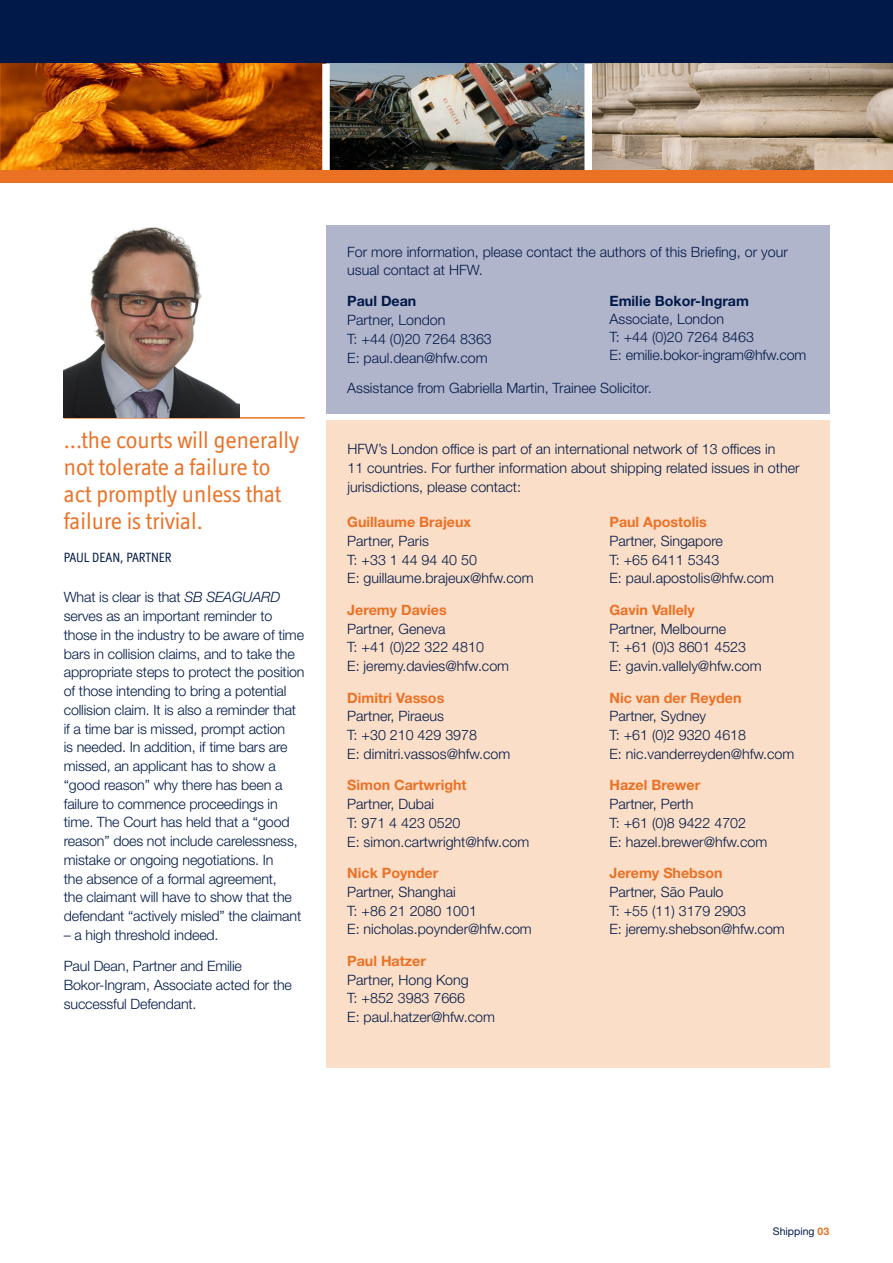
<style>
.page{position:relative;width:893px;height:1263px;background:#fff}
.page>*{position:absolute;margin:0;border:0;box-sizing:border-box;transform-origin:0 0}
.Pull_Quote{font:24px/27px "Officina Display ITC Std";color:#eb7125}
.Sub_Head{font:300 14.25px/18.8px "Helvetica Neue LT Std";color:#001948}
.BRIEFING_-_Bodytext{font:300 14.25px/18.8px "Helvetica Neue LT Std";letter-spacing:-.01em;color:#001948}
.Body_Copy{font:300 14.25px/18.8px "Helvetica Neue LT Std";color:#001948}
.Pull_Quote-2{font:13.5px "Officina Display ITC Std";color:#001948}
.t1{font:10.5px "Helvetica Neue LT Std";color:#001948}
.s1{font-style:italic}
.s2{font-weight:700}
.s3{font-weight:700;color:#eb7125}
</style>
<div class="page">
<div style="left:0;top:0;width:893px;height:170px;background:#001948"></div>
<img style="left:0;top:64px;width:322px;height:106px">
<img style="left:330px;top:64px;width:254px;height:106px">
<svg style="left:592px;top:64px;width:301px;height:106px;background:#b3a08b"></svg>
<div style="left:584px;top:64px;width:8px;height:106px;background:#fff"></div>
<div style="left:322px;top:64px;width:8px;height:106px;background:#fff"></div>
<div style="left:0;top:170px;width:893px;height:13px;background:#eb7125"></div>
<div style="left:326px;top:225px;width:503px;height:189px;background:#b1b5cb"></div>
<div style="left:326px;top:421px;width:503px;height:647px;background:#fbdec7"></div>
<hr style="left:64px;top:417px;width:241px;height:2px;background:#eb7125">
<img style="left:64px;top:227px;width:175px;height:190px">
<p class="Pull_Quote" style="left:64px;top:426px;width:237px">...the courts will generally not tolerate a failure to act promptly unless that failure is trivial.</p>
<p class="Pull_Quote-2" style="left:64px;top:549px;width:109px">PAUL DEAN, PARTNER</p>
<p class="BRIEFING_-_Bodytext" style="left:64px;top:588px;width:242px">What is clear is that <span class="s1">SB SEAGUARD </span>serves as an important reminder to those in the industry to be aware of time bars in collision claims, and to take the appropriate steps to protect the position of those intending to bring a potential collision claim. It is also a reminder that if a time bar is missed, prompt action<br>is needed. In addition, if time bars are missed, an applicant has to show a “good reason” why there has been a failure to commence proceedings in time. The Court has held that a “good reason” does not include carelessness, mistake or ongoing negotiations. In<br>the absence of a formal agreement,<br>the claimant will have to show that the defendant “actively misled” the claimant</p>
<p class="BRIEFING_-_Bodytext" style="left:64px;top:925px;width:156px">– a high threshold indeed.</p>
<p class="BRIEFING_-_Bodytext" style="left:64px;top:957px;width:230px">Paul Dean, Partner and Emilie<br>Bokor-Ingram, Associate acted for the successful Defendant.</p>
<p class="Body_Copy" style="left:347px;top:243px;width:442px;line-height:18px">For more information, please contact the authors of this Briefing, or your usual contact at HFW.</p>
<p class="Sub_Head" style="left:347px;top:292px;width:146px"><span class="s2">Paul Dean<br></span>Partner, London<br>T: +44 (0)20 7264 8363<br>E: paul.dean@hfw.com</p>
<p class="Sub_Head" style="left:609px;top:291px;width:198px;line-height:18px"><span class="s2">Emilie Bokor-Ingram<br></span>Associate, London<br>T: +44 (0)20 7264 8463<br>E: emilie.bokor-ingram@hfw.com</p>
<p class="Body_Copy" style="left:347px;top:379px;width:306px">Assistance from Gabriella Martin, Trainee Solicitor.</p>
<p class="Body_Copy" style="left:347px;top:439px;width:454px">HFW’s London office is part of an international network of 13 offices in<br>11 countries. For further information about shipping related issues in other jurisdictions, please contact:</p>
<p class="Sub_Head" style="left:347px;top:512px;width:188px"><span class="s3">Guillaume Brajeux<br></span>Partner, Paris<br>T: +33 1 44 94 40 50<br>E: guillaume.brajeux@hfw.com</p>
<p class="Sub_Head" style="left:347px;top:600px;width:163px"><span class="s3">Jeremy Davies<br></span>Partner, Geneva<br>T: +41 (0)22 322 4810<br>E: jeremy.davies@hfw.com</p>
<p class="Sub_Head" style="left:347px;top:688px;width:165px"><span class="s3">Dimitri Vassos<br></span>Partner, Piraeus<br>T: +30 210 429 3978<br>E: dimitri.vassos@hfw.com</p>
<p class="Sub_Head" style="left:347px;top:776px;width:183px"><span class="s3">Simon Cartwright<br></span>Partner, Dubai<br>T: 971 4 423 0520<br>E: simon.cartwright@hfw.com</p>
<p class="Sub_Head" style="left:347px;top:863px;width:186px"><span class="s3">Nick Poynder<br></span>Partner, Shanghai<br>T: +86 21 2080 1001<br>E: nicholas.poynder@hfw.com</p>
<p class="Sub_Head" style="left:347px;top:951px;width:149px"><span class="s3">Paul Hatzer<br></span>Partner, Hong Kong<br>T: +852 3983 7666<br>E: paul.hatzer@hfw.com</p>
<p class="Sub_Head" style="left:609px;top:512px;width:166px"><span class="s3">Paul Apostolis<br></span>Partner, Singapore<br>T: +65 6411 5343<br>E: paul.apostolis@hfw.com</p>
<p class="Sub_Head" style="left:609px;top:600px;width:154px"><span class="s3">Gavin Vallely<br></span>Partner, Melbourne<br>T: +61 (0)3 8601 4523<br>E: gavin.vallely@hfw.com</p>
<p class="Sub_Head" style="left:609px;top:688px;width:186px"><span class="s3">Nic van der Reyden<br></span>Partner, Sydney<br>T: +61 (0)2 9320 4618<br>E: nic.vanderreyden@hfw.com</p>
<p class="Sub_Head" style="left:609px;top:776px;width:159px"><span class="s3">Hazel Brewer<br></span>Partner, Perth<br>T: +61 (0)8 9422 4702<br>E: hazel.brewer@hfw.com</p>
<p class="Sub_Head" style="left:609px;top:863px;width:177px"><span class="s3">Jeremy Shebson<br></span>Partner, São Paulo<br>T: +55 (11) 3179 2903<br>E: jeremy.shebson@hfw.com</p>
<p class="t1" style="left:773px;top:1225px;width:58px">Shipping <span class="s3">03</span></p>
</div>
